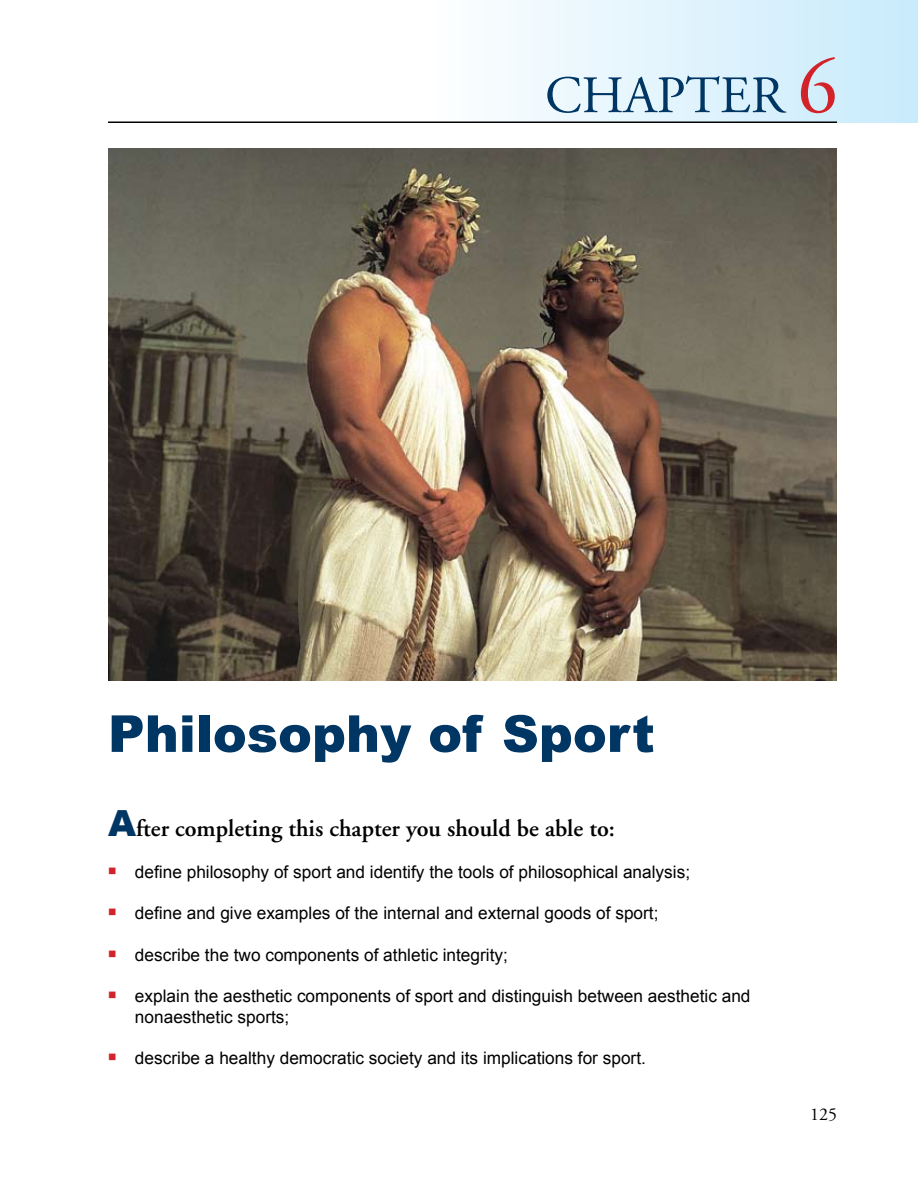
<style>
.page{position:relative;width:918px;height:1188px;background:#fff}
.page>*{position:absolute;margin:0;border:0;box-sizing:border-box;transform-origin:0 0}
.t1{font:52.5px "Adobe Garamond";color:#003663}
.t2{font:900 51px "Arial";color:#003663}
.t3{font:600 24px "Adobe Garamond";color:#000}
.t4{font:18px "Adobe Garamond";color:#000}
.t5{font:17.25px/20.7px "Arial";color:#000}
.s1{font-size:79.5px;color:#d2232a}
.s2{font-family:"Arial";font-weight:900;font-size:36px;color:#003663}
</style>
<div class="page">
<div style="left:432px;top:0;width:486px;height:123px;background:linear-gradient(to right,#fdfeff,#c8eafc)"></div>
<hr style="left:108px;top:122px;width:729px;height:1px;background:#000">
<img style="left:108px;top:148px;width:729px;height:532px">
<h1 class="t1" style="left:545px;top:67px;width:294px">CHAPTER <span class="s1">6</span></h1>
<h2 class="t2" style="left:108px;top:697px;width:548px">Philosophy of Sport</h2>
<h3 class="t3" style="left:108px;top:816px;width:509px"><span class="s2">A</span>fter completing this chapter you should be able to:</h3>
<p class="t5" style="left:108px;top:862px;width:584px"><sup>■</sup> define philosophy of sport and identify the tools of philosophical analysis;</p>
<p class="t5" style="left:108px;top:903px;width:552px"><sup>■</sup> define and give examples of the internal and external goods of sport;</p>
<p class="t5" style="left:108px;top:944px;width:401px"><sup>■</sup> describe the two components of athletic integrity;</p>
<p class="t5" style="left:135px;top:986px;width:617px;text-indent:-27px"><sup>■</sup> explain the aesthetic components of sport and distinguish between aesthetic and nonaesthetic sports;</p>
<p class="t5" style="left:108px;top:1048px;width:539px"><sup>■</sup> describe a healthy democratic society and its implications for sport.</p>
<p class="t4" style="left:810px;top:1105px;width:28px">125</p>
</div>
